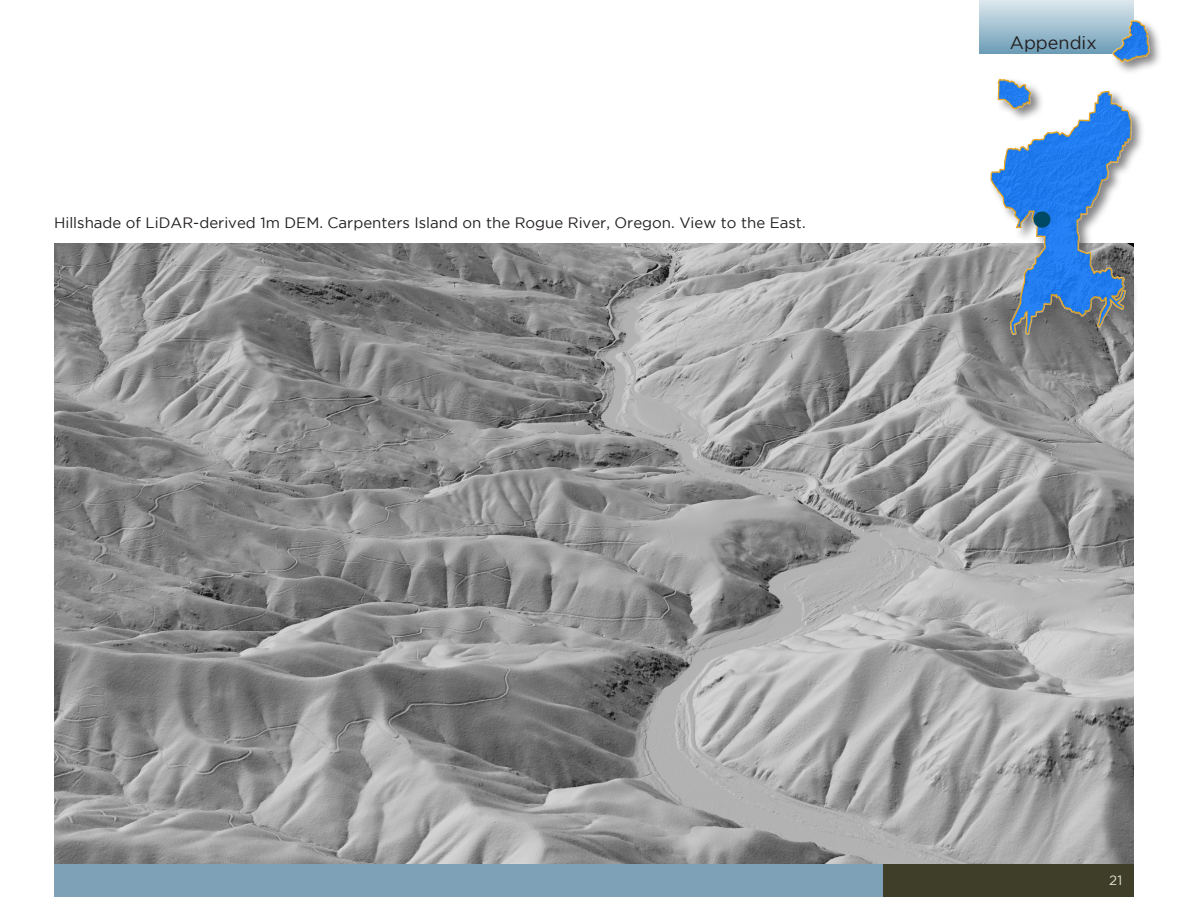
<style>
.page{position:relative;width:1188px;height:918px;background:#fff}
.page>*{position:absolute;margin:0;border:0;box-sizing:border-box;transform-origin:0 0}
.t1{font:18px "Gotham";color:#231f20}
.t2{font:15px "Gotham";color:#231f20}
.t3{font:13.5px "Gotham";color:#e0e1ce}
</style>
<div class="page">
<div style="left:54px;top:864px;width:1080px;height:32px;background:#7ea1b7"></div>
<div style="left:884px;top:864px;width:250px;height:32px;background:#3e3e29"></div>
<div style="left:980px;top:0;width:154px;height:54px;background:linear-gradient(to right,#ccdde6,#ccdde6)"></div>
<img style="left:54px;top:243px;width:1080px;height:621px">
<img style="left:969px;top:15px;width:191px;height:328px">
<div style="left:1034px;top:212px;width:16px;height:15px;background:#004964;border-radius:50%"></div>
<div style="left:1034px;top:211px;width:16px;height:17px;border:2px solid #004964;border-radius:50%"></div>
<p class="t2" style="left:54px;top:214px;width:753px">Hillshade of LiDAR-derived 1m DEM. Carpenters Island on the Rogue River, Oregon. View to the East.</p>
<p class="t1" style="left:1010px;top:33px;width:88px">Appendix</p>
<p class="t3" style="left:1109px;top:872px;width:14px">21</p>
</div>
